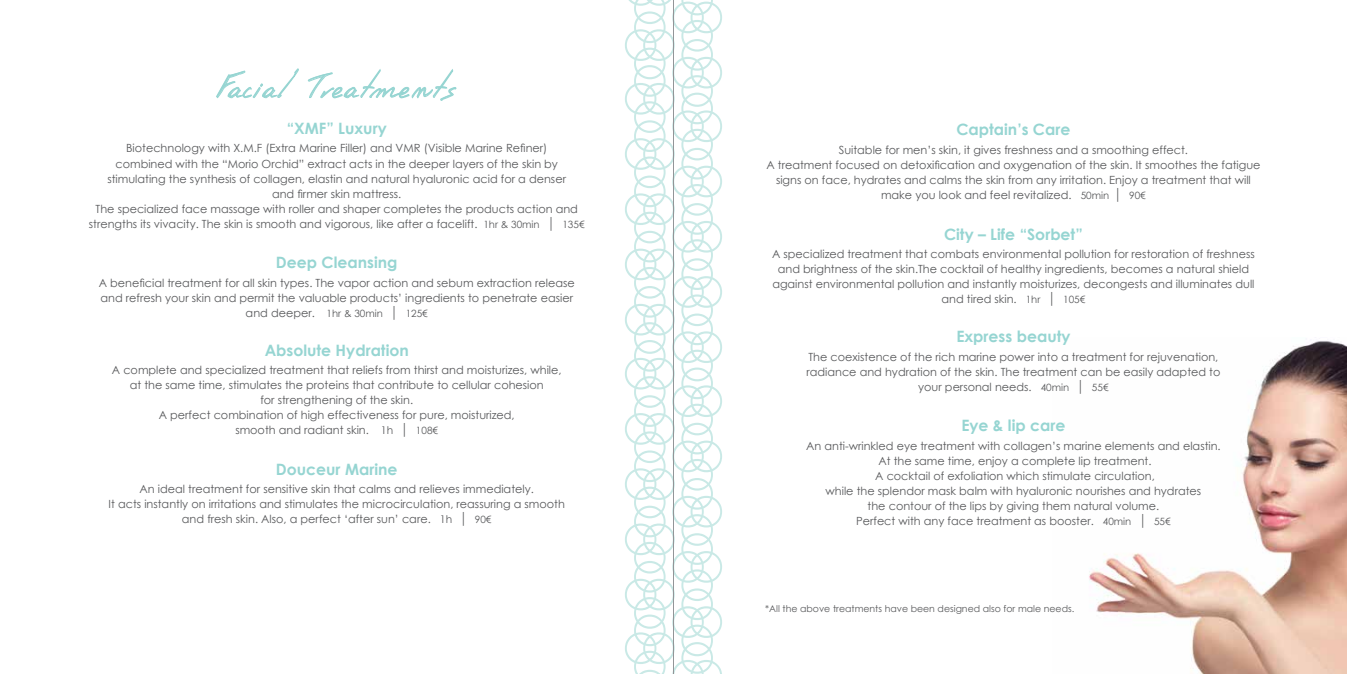
<style>
.page{position:relative;width:1347px;height:674px;background:#fff}
.page>*{position:absolute;margin:0;border:0;box-sizing:border-box;transform-origin:0 0}
.t1{font:48.75px "Aka Acid GR Fifindrel";letter-spacing:.03em;color:#96d5d2}
.t2{font:700 15.62px "Century Gothic";color:#96d5d2}
.t3{font:11.25px/15px "Century Gothic";color:#58595b;text-align:center}
.t4{font:10px "Century Gothic";color:#58595b}
.t5{font:9.38px "Century Gothic";color:#58595b}
.s1{font-size:10px}
.s2{font-weight:700;font-size:15px}
.s3{font-size:11.25px}
.s4{font-size:10.62px}
</style>
<div class="page">
<img style="left:1089px;top:341px;width:257px;height:332px">
<svg style="left:216px;top:68px;width:83px;height:30px"></svg>
<svg style="left:308px;top:69px;width:148px;height:32px"></svg>
<svg style="left:625px;top:0;width:97px;height:673px"></svg>
<hr style="left:673px;top:0;width:1px;height:673px;background:#939598">
<h1 class="t1" style="left:217px;top:63px;width:242px">Facial Treatments</h1>
<h2 class="t2" style="left:287px;top:116px;width:101px">“XMF” Luxury</h2>
<p class="t3" style="left:89px;top:141px;width:497px">Biotechnology with X.M.F (Extra Marine Filler) and VMR (Visible Marine Refiner)<br>combined with the “Morio Οrchid” extract acts in the deeper layers of the skin by stimulating the synthesis of collagen, elastin and natural hyaluronic acid for a denser<br>and firmer skin mattress.<br>The specialized face massage with roller and shaper completes the products action and strengths its vivacity. The skin is smooth and vigorous, like after a facelift. <span class="s1">1hr &amp; 30min</span> <span class="s2">|</span> <span class="s1">135€</span></p>
<h2 class="t2" style="left:276px;top:250px;width:123px">Deep Cleansing</h2>
<p class="t3" style="left:99px;top:275px;width:477px;text-align:left">A beneficial treatment for all skin types. The vapor action and sebum extraction release and refresh your skin and permit the valuable products’ ingredients to penetrate easier</p>
<p class="t4" style="left:246px;top:306px;width:184px"><span class="s3">and deeper.</span> 1hr &amp; 30min <span class="s2">|</span> 125€</p>
<h2 class="t2" style="left:265px;top:338px;width:146px">Absolute Hydration</h2>
<p class="t3" style="left:112px;top:362px;width:451px">A complete and specialized treatment that reliefs from thirst and moisturizes, while, at the same time, stimulates the proteins that contribute to cellular cohesion<br>for strengthening of the skin.<br>A perfect combination of high effectiveness for pure, moisturized,<br>smooth and radiant skin. <span class="s4">1h</span> <span class="s2">|</span> <span class="s1">108€</span></p>
<h2 class="t2" style="left:276px;top:457px;width:123px">Douceur Marine</h2>
<p class="t3" style="left:109px;top:481px;width:458px">An ideal treatment for sensitive skin that calms and relieves immediately.<br>It acts instantly on irritations and stimulates the microcirculation, reassuring a smooth and fresh skin. Also, a perfect ‘after sun’ care. <span class="s4">1h</span> <span class="s2">|</span> <span class="s1">90€</span></p>
<h2 class="t2" style="left:956px;top:118px;width:116px">Captain’s Care</h2>
<p class="t3" style="left:766px;top:142px;width:495px">Suitable for men’s skin, it gives freshness and a smoothing effect.<br>A treatment focused on detoxification and oxygenation of the skin. It smoothes the fatigue signs on face, hydrates and calms the skin from any irritation. Enjoy a treatment that will make you look and feel revitalized. <span class="s1">50min</span> <span class="s2">|</span> <span class="s1">90€</span></p>
<h2 class="t2" style="left:944px;top:222px;width:140px">City – Life “Sorbet”</h2>
<p class="t3" style="left:772px;top:246px;width:484px">A specialized treatment that combats environmental pollution for restoration of freshness and brightness of the skin.The cocktail of healthy ingredients, becomes a natural shield against environmental pollution and instantly moisturizes, decongests and illuminates dull and tired skin. <span class="s1">1hr</span> <span class="s2">|</span> <span class="s1">105€</span></p>
<h2 class="t2" style="left:956px;top:324px;width:116px">Express beauty</h2>
<p class="t3" style="left:806px;top:348px;width:415px">The coexistence of the rich marine power into a treatment for rejuvenation, radiance and hydration of the skin. The treatment can be easily adapted to your personal needs. <span class="s1">40min</span> <span class="s2">|</span> <span class="s1">55€</span></p>
<h2 class="t2" style="left:961px;top:413px;width:106px">Eye &amp; lip care</h2>
<p class="t3" style="left:806px;top:438px;width:416px">An anti-wrinkled eye treatment with collagen’s marine elements and elastin.<br>At the same time, enjoy a complete lip treatment.<br>A cocktail of exfoliation which stimulate circulation,<br>while the splendor mask balm with hyaluronic nourishes and hydrates<br>the contour of the lips by giving them natural volume.<br>Perfect with any face treatment as booster. <span class="s1">40min</span> <span class="s2">|</span> <span class="s1">55€</span></p>
<p class="t5" style="left:765px;top:601px;width:310px">*All the above treatments have been designed also for male needs.</p>
</div>
